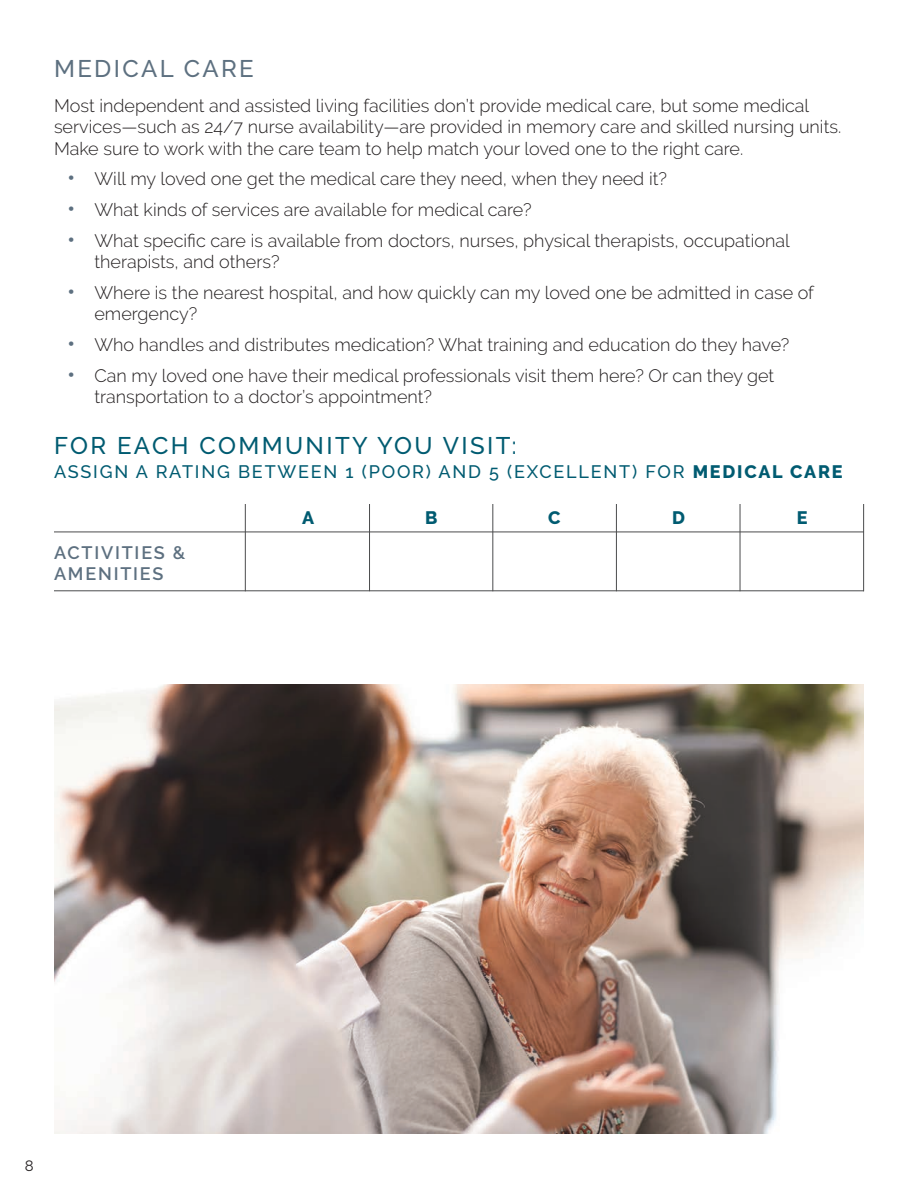
<style>
.page{position:relative;width:918px;height:1188px;background:#fff}
.page>*{position:absolute;margin:0;border:0;box-sizing:border-box;transform-origin:0 0}
.t1{font:500 24px "Raleway";letter-spacing:.1em;color:#005b71}
.t2{font:500 24px "Raleway";letter-spacing:.1em;color:#5d7080}
.Paragraph_Body{font:300 18px/21.6px "Raleway";color:#231f20}
.t3{font:500 18px "Raleway";letter-spacing:.1em;color:#005b71}
.t4{font:600 18px/21px "Raleway";letter-spacing:.1em;color:#5d7080}
.t5{font:800 18px "Raleway";color:#005b71}
.t6{font:15px "Raleway";color:#231f20}
.s1{font-weight:700;font-size:21px;color:#5d7080}
.s2{font-weight:800}
</style>
<div class="page">
<img style="left:54px;top:684px;width:810px;height:450px">
<hr style="left:369px;top:504px;width:1px;height:87px;background:#4b4c4d">
<hr style="left:492px;top:504px;width:1px;height:87px;background:#4b4c4d">
<hr style="left:616px;top:504px;width:1px;height:87px;background:#4b4c4d">
<hr style="left:740px;top:504px;width:1px;height:87px;background:#4b4c4d">
<hr style="left:863px;top:504px;width:1px;height:87px;background:#4b4c4d">
<hr style="left:245px;top:504px;width:1px;height:87px;background:#4b4c4d">
<hr style="left:54px;top:532px;width:810px;height:1px;background:#4b4c4d">
<hr style="left:54px;top:590px;width:810px;height:1px;background:#4b4c4d">
<p class="t2" style="left:54px;top:54px;width:201px">MEDICAL CARE</p>
<p class="Paragraph_Body" style="left:54px;top:94px;width:789px">Most independent and assisted living facilities don’t provide medical care, but some medical services—such as 24/7 nurse availability—are provided in memory care and skilled nursing units.<br>Make sure to work with the care team to help match your loved one to the right care.</p>
<p class="Paragraph_Body" style="left:68px;top:168px;width:601px"><span class="s1">•</span> Will my loved one get the medical care they need, when they need it?</p>
<p class="Paragraph_Body" style="left:68px;top:199px;width:466px"><span class="s1">•</span> What kinds of services are available for medical care?</p>
<p class="Paragraph_Body" style="left:94px;top:229px;width:697px;text-indent:-27px"><span class="s1">•</span> What specific care is available from doctors, nurses, physical therapists, occupational therapists, and others?</p>
<p class="Paragraph_Body" style="left:94px;top:282px;width:721px;text-indent:-27px"><span class="s1">•</span> Where is the nearest hospital, and how quickly can my loved one be admitted in case of emergency?</p>
<p class="Paragraph_Body" style="left:68px;top:334px;width:723px"><span class="s1">•</span> Who handles and distributes medication? What training and education do they have?</p>
<p class="Paragraph_Body" style="left:94px;top:364px;width:681px;text-indent:-27px"><span class="s1">•</span> Can my loved one have their medical professionals visit them here? Or can they get transportation to a doctor’s appointment?</p>
<p class="t1" style="left:54px;top:432px;width:464px">FOR EACH COMMUNITY YOU VISIT:</p>
<p class="t3" style="left:54px;top:462px;width:790px">ASSIGN A RATING BETWEEN 1 (POOR) AND 5 (EXCELLENT) FOR <span class="s2">MEDICAL CARE</span></p>
<p class="t5" style="left:302px;top:507px;width:14px">A</p>
<p class="t5" style="left:425px;top:507px;width:14px">B</p>
<p class="t5" style="left:548px;top:507px;width:14px">C</p>
<p class="t5" style="left:672px;top:507px;width:14px">D</p>
<p class="t5" style="left:797px;top:507px;width:12px">E</p>
<p class="t4" style="left:54px;top:542px;width:133px">ACTIVITIES &amp;<br>AMENITIES</p>
<p class="t6" style="left:25px;top:1157px;width:10px">8</p>
</div>
